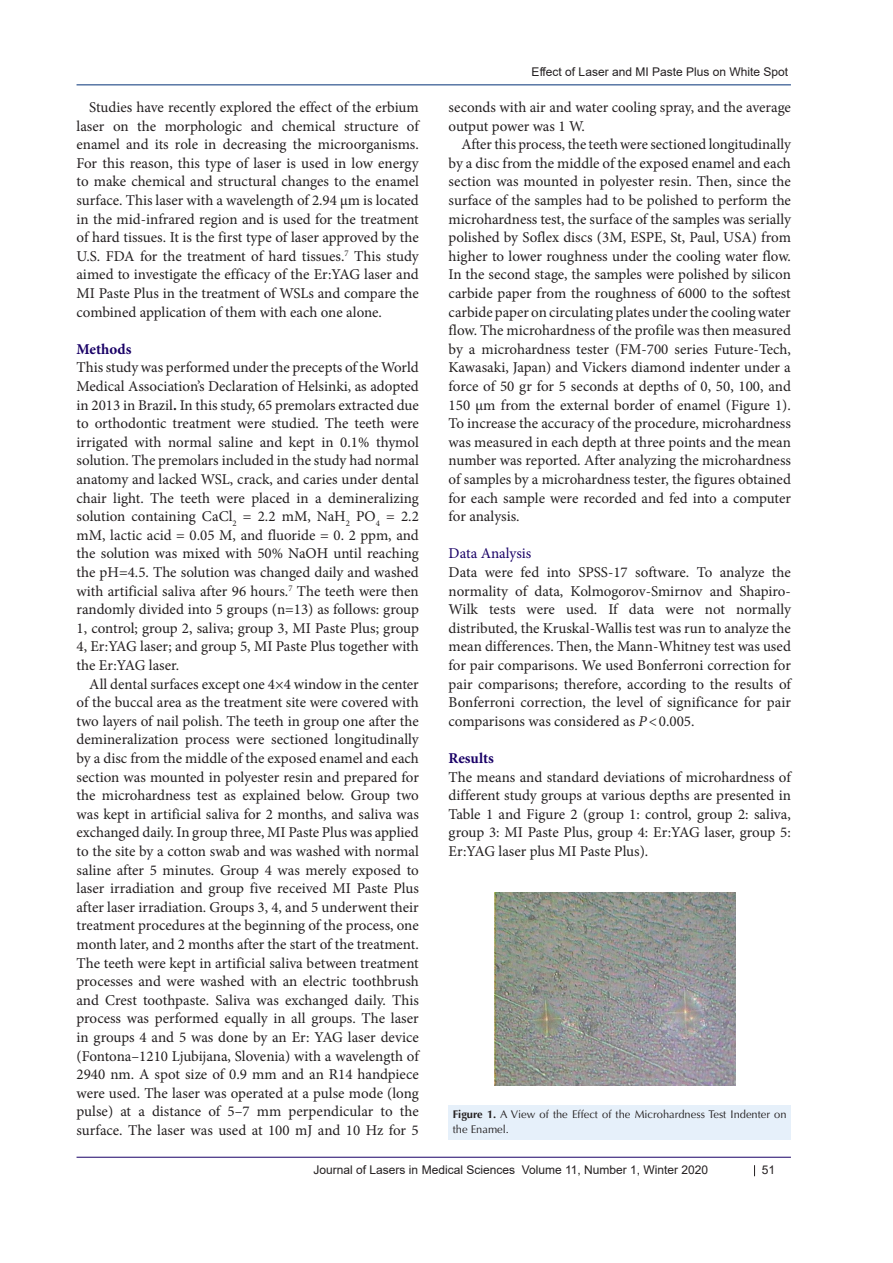
<style>
.page{position:relative;width:893px;height:1263px;background:#fff}
.page>*{position:absolute;margin:0;border:0;box-sizing:border-box;transform-origin:0 0}
.Normal__Web{font:15px/18.6px "Minion Pro";letter-spacing:-.005em;color:#231f20;text-align:justify}
.t1{font:700 15px "Minion Pro";color:#190066}
.t2{font:15px "Minion Pro";color:#190066}
.t3{font:12px "Arial";color:#231f20}
.t4{font:11.1px/15px "Optima LT Std";color:#231f20}
.s1{font-weight:700}
.s2{font-style:italic}
</style>
<div class="page">
<hr style="left:77px;top:1157px;width:714px;height:1px;background:#190066">
<hr style="left:77px;top:85px;width:714px;height:1px;background:#053278">
<div style="left:449px;top:1105px;width:342px;height:35px;background:#e6f0fa"></div>
<img style="left:494px;top:892px;width:242px;height:194px">
<p class="Normal__Web" style="left:77px;top:98px;width:344px;text-indent:13px">Studies have recently explored the effect of the erbium laser on the morphologic and chemical structure of enamel and its role in decreasing the microorganisms.<br>For this reason, this type of laser is used in low energy to make chemical and structural changes to the enamel surface. This laser with a wavelength of 2.94 µm is located in the mid-infrared region and is used for the treatment of hard tissues. It is the first type of laser approved by the U.S. FDA for the treatment of hard tissues.<sup>7</sup> This study aimed to investigate the efficacy of the Er:YAG laser and MI Paste Plus in the treatment of WSLs and compare the combined application of them with each one alone.</p>
<p class="t1" style="left:77px;top:338px;width:56px">Methods</p>
<p class="Normal__Web" style="left:77px;top:358px;width:344px">This study was performed under the precepts of the World Medical Association’s Declaration of Helsinki, as adopted in 2013 in Brazil<span class="s1">.</span> In this study, 65 premolars extracted due to orthodontic treatment were studied. The teeth were irrigated with normal saline and kept in 0.1% thymol solution. The premolars included in the study had normal anatomy and lacked WSL, crack, and caries under dental chair light. The teeth were placed in a demineralizing solution containing CaCl<sub>2</sub> = 2.2 mM, NaH<sub>2</sub> PO<sub>4</sub> = 2.2 mM, lactic acid = 0.05 M, and fluoride = 0. 2 ppm, and the solution was mixed with 50% NaOH until reaching the pH=4.5. The solution was changed daily and washed with artificial saliva after 96 hours.<sup>7</sup> The teeth were then randomly divided into 5 groups (n=13) as follows: group 1, control; group 2, saliva; group 3, MI Paste Plus; group 4, Er:YAG laser; and group 5, MI Paste Plus together with the Er:YAG laser.</p>
<p class="Normal__Web" style="left:77px;top:674px;width:344px;text-indent:13px">All dental surfaces except one 4×4 window in the center of the buccal area as the treatment site were covered with two layers of nail polish. The teeth in group one after the demineralization process were sectioned longitudinally by a disc from the middle of the exposed enamel and each section was mounted in polyester resin and prepared for the microhardness test as explained below. Group two was kept in artificial saliva for 2 months, and saliva was exchanged daily. In group three, MI Paste Plus was applied to the site by a cotton swab and was washed with normal saline after 5 minutes. Group 4 was merely exposed to laser irradiation and group five received MI Paste Plus after laser irradiation. Groups 3, 4, and 5 underwent their treatment procedures at the beginning of the process, one month later, and 2 months after the start of the treatment.<br>The teeth were kept in artificial saliva between treatment processes and were washed with an electric toothbrush and Crest toothpaste. Saliva was exchanged daily. This process was performed equally in all groups. The laser in groups 4 and 5 was done by an Er: YAG laser device (Fontona–1210 Ljubijana, Slovenia) with a wavelength of 2940 nm. A spot size of 0.9 mm and an R14 handpiece were used. The laser was operated at a pulse mode (long pulse) at a distance of 5–7 mm perpendicular to the surface. The laser was used at 100 mJ and 10 Hz for 5</p>
<p class="t3" style="left:532px;top:64px;width:258px">Effect of Laser and MI Paste Plus on White Spot</p>
<p class="Normal__Web" style="left:449px;top:98px;width:344px">seconds with air and water cooling spray, and the average output power was 1 W.</p>
<p class="Normal__Web" style="left:449px;top:135px;width:344px;text-indent:13px">After this process, the teeth were sectioned longitudinally by a disc from the middle of the exposed enamel and each section was mounted in polyester resin. Then, since the surface of the samples had to be polished to perform the microhardness test, the surface of the samples was serially polished by Soflex discs (3M, ESPE, St, Paul, USA) from higher to lower roughness under the cooling water flow.<br>In the second stage, the samples were polished by silicon carbide paper from the roughness of 6000 to the softest carbide paper on circulating plates under the cooling water flow. The microhardness of the profile was then measured by a microhardness tester (FM-700 series Future-Tech, Kawasaki, Japan) and Vickers diamond indenter under a force of 50 gr for 5 seconds at depths of 0, 50, 100, and 150 µm from the external border of enamel (Figure 1).<br>To increase the accuracy of the procedure, microhardness was measured in each depth at three points and the mean number was reported. After analyzing the microhardness of samples by a microhardness tester, the figures obtained for each sample were recorded and fed into a computer for analysis.</p>
<p class="t2" style="left:449px;top:543px;width:84px">Data Analysis</p>
<p class="Normal__Web" style="left:449px;top:563px;width:344px">Data were fed into SPSS-17 software. To analyze the normality of data, Kolmogorov-Smirnov and Shapiro-Wilk tests were used. If data were not normally distributed, the Kruskal-Wallis test was run to analyze the mean differences. Then, the Mann-Whitney test was used for pair comparisons. We used Bonferroni correction for pair comparisons; therefore, according to the results of Bonferroni correction, the level of significance for pair comparisons was considered as <span class="s2">P</span>&lt;0.005.</p>
<p class="t1" style="left:449px;top:748px;width:47px">Results</p>
<p class="Normal__Web" style="left:449px;top:767px;width:344px">The means and standard deviations of microhardness of different study groups at various depths are presented in Table 1 and Figure 2 (group 1: control, group 2: saliva, group 3: MI Paste Plus, group 4: Er:YAG laser, group 5:<br>Er:YAG laser plus MI Paste Plus).</p>
<p class="t4" style="left:453px;top:1106px;width:335px"><span class="s1">Figure 1.</span> A View of the Effect of the Microhardness Test Indenter on the Enamel.</p>
<p class="t3" style="left:314px;top:1162px;width:396px">Journal of Lasers in Medical Sciences Volume 11, Number 1, Winter 2020</p>
<p class="t3" style="left:762px;top:1161px;width:15px">51</p>
</div>
